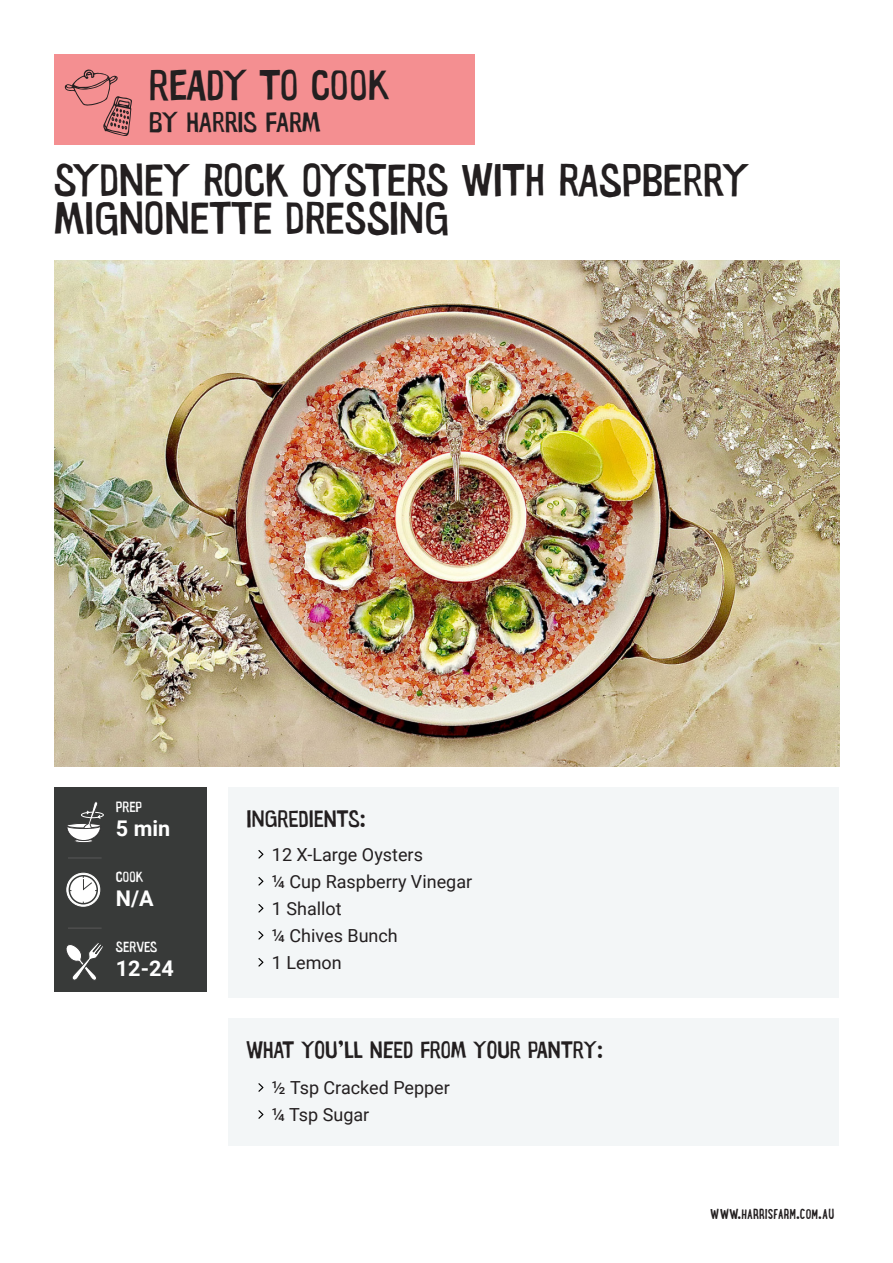
<style>
.page{position:relative;width:893px;height:1263px;background:#fff}
.page>*{position:absolute;margin:0;border:0;box-sizing:border-box;transform-origin:0 0}
.t1{font:46.05px/38.4px "Warugaki";color:#231f20}
.t2{font:43.2px "Warugaki";letter-spacing:-.005em;color:#231f20}
.t3{font:28.8px "Warugaki";color:#231f20}
.t4{font:24px "Warugaki";color:#231f20}
.t5{font:700 21.6px "Roboto";color:#fff}
.t6{font:18px "Roboto";color:#231f20}
.t7{font:700 15px "Lunch Box";color:#231f20}
.t8{font:15px "Warugaki";color:#fff}
</style>
<div class="page">
<div style="left:228px;top:787px;width:611px;height:210px;background:#f3f6f7"></div>
<div style="left:54px;top:54px;width:420px;height:90px;background:#f48f91"></div>
<div style="left:228px;top:1018px;width:611px;height:127px;background:#f3f6f7"></div>
<img style="left:54px;top:261px;width:785px;height:505px">
<div style="left:54px;top:787px;width:152px;height:204px;background:#383a39"></div>
<hr style="left:68px;top:857px;width:34px;height:1px;background:#535353">
<hr style="left:68px;top:927px;width:34px;height:2px;background:#535353">
<svg style="left:258px;top:850px;width:5px;height:8px"></svg>
<svg style="left:258px;top:877px;width:5px;height:8px"></svg>
<svg style="left:258px;top:904px;width:5px;height:8px"></svg>
<svg style="left:258px;top:931px;width:5px;height:8px"></svg>
<svg style="left:258px;top:958px;width:5px;height:8px"></svg>
<svg style="left:258px;top:1083px;width:5px;height:9px"></svg>
<svg style="left:258px;top:1110px;width:5px;height:9px"></svg>
<svg style="left:64px;top:69px;width:68px;height:67px"></svg>
<svg style="left:66px;top:943px;width:37px;height:38px"></svg>
<div style="left:74px;top:839px;width:19px;height:4px;border:1px solid #3a3a3a;border-radius:50%"></div>
<svg style="left:67px;top:801px;width:37px;height:40px"></svg>
<svg style="left:67px;top:873px;width:33px;height:33px"></svg>
<div style="left:66px;top:873px;width:34px;height:34px;border:1px solid #fff;border-radius:50%"></div>
<div style="left:69px;top:876px;width:28px;height:28px;background:#fff;border-radius:50%"></div>
<div style="left:69px;top:875px;width:29px;height:29px;border:2px solid #383a39;border-radius:50%"></div>
<svg style="left:83px;top:875px;width:14px;height:16px"></svg>
<p class="t2" style="left:149px;top:58px;width:243px">READY TO COOK</p>
<p class="t3" style="left:149px;top:104px;width:173px">BY HARRIS FARM</p>
<p class="t1" style="left:54px;top:160px;width:697px">SYDNEY ROCK OYSTERS WITH RASPBERRY<br>MIGNONETTE DRESSING</p>
<p class="t8" style="left:116px;top:797px;width:28px">PREP</p>
<p class="t5" style="left:116px;top:813px;width:56px">5 min</p>
<p class="t8" style="left:116px;top:867px;width:29px">COOK</p>
<p class="t5" style="left:116px;top:883px;width:39px">N/A</p>
<p class="t8" style="left:116px;top:938px;width:43px">SERVES</p>
<p class="t5" style="left:116px;top:953px;width:59px">12-24</p>
<p class="t4" style="left:246px;top:804px;width:121px">INGREDIENTS:</p>
<p class="t6" style="left:272px;top:841px;width:153px">12 X-Large Oysters</p>
<p class="t6" style="left:272px;top:868px;width:202px">¼ Cup Raspberry Vinegar</p>
<p class="t6" style="left:272px;top:895px;width:71px">1 Shallot</p>
<p class="t6" style="left:272px;top:922px;width:127px">¼ Chives Bunch</p>
<p class="t6" style="left:272px;top:949px;width:71px">1 Lemon</p>
<p class="t4" style="left:246px;top:1035px;width:358px">WHAT YOU’LL NEED FROM YOUR PANTRY:</p>
<p class="t6" style="left:272px;top:1075px;width:179px">½ Tsp Cracked Pepper</p>
<p class="t6" style="left:272px;top:1102px;width:99px">¼ Tsp Sugar</p>
<p class="t7" style="left:710px;top:1204px;width:126px">WWW.HARRISFARM.COM.AU</p>
</div>
